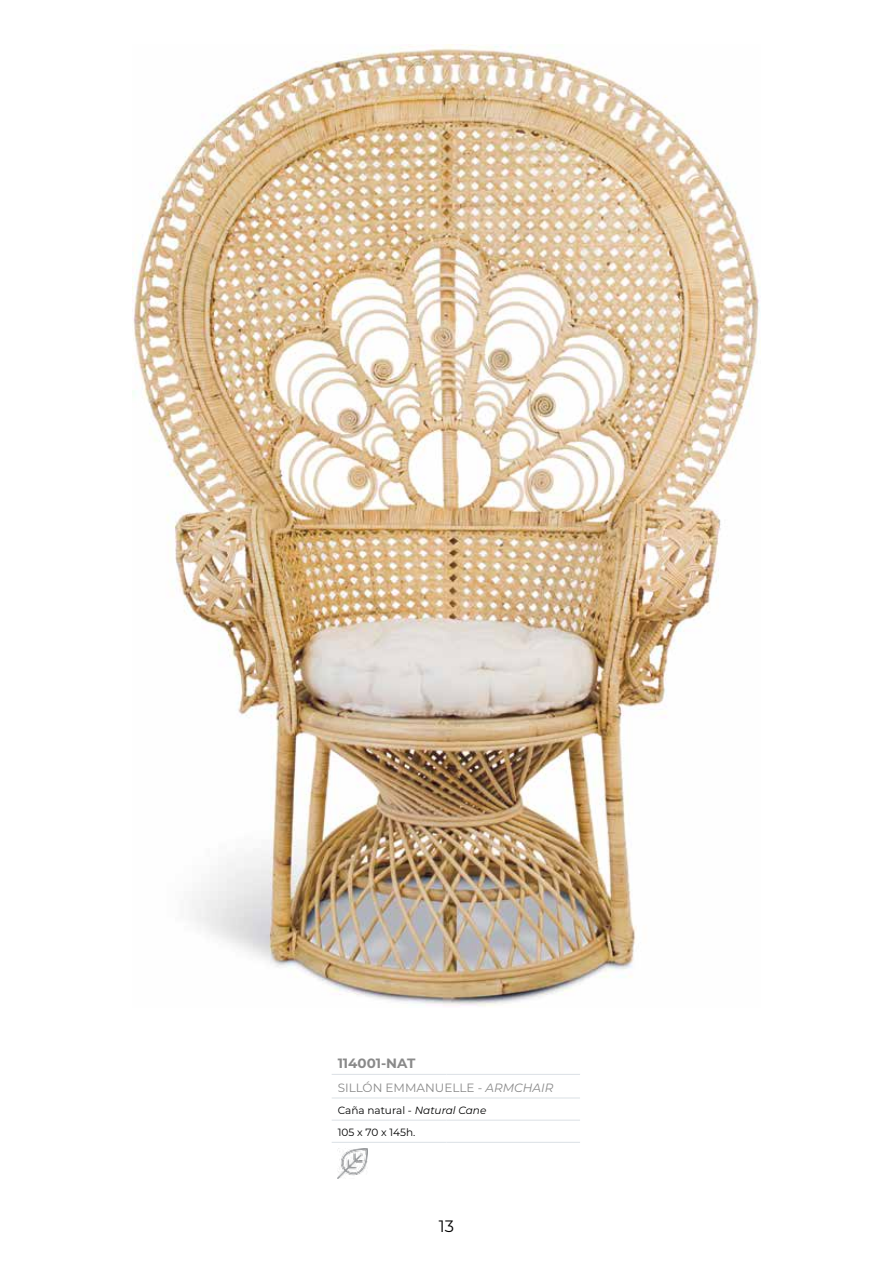
<style>
.page{position:relative;width:893px;height:1263px;background:#fff}
.page>*{position:absolute;margin:0;border:0;box-sizing:border-box;transform-origin:0 0}
.t1{font:16.5px "Montserrat";color:#000}
.t2{font:700 13.5px "Montserrat";color:#8a8a8a}
.t3{font:12px "Montserrat";color:#8a8a8a}
.t4{font:10.5px/22.2px "Montserrat";color:#000}
.s1{font-style:italic}
</style>
<div class="page">
<img style="left:132px;top:45px;width:628px;height:961px">
<hr style="left:332px;top:1074px;width:57px;height:1px;background:#dbe0e5">
<hr style="left:389px;top:1074px;width:57px;height:1px;background:#dbe0e5">
<hr style="left:446px;top:1074px;width:134px;height:1px;background:#dbe0e5">
<hr style="left:332px;top:1098px;width:57px;height:1px;background:#dbe0e5">
<hr style="left:389px;top:1098px;width:57px;height:1px;background:#dbe0e5">
<hr style="left:446px;top:1098px;width:134px;height:1px;background:#dbe0e5">
<hr style="left:332px;top:1120px;width:57px;height:1px;background:#dbe0e5">
<hr style="left:389px;top:1120px;width:57px;height:1px;background:#dbe0e5">
<hr style="left:446px;top:1120px;width:134px;height:1px;background:#dbe0e5">
<hr style="left:332px;top:1142px;width:57px;height:1px;background:#dbe0e5">
<hr style="left:389px;top:1142px;width:57px;height:1px;background:#dbe0e5">
<hr style="left:446px;top:1142px;width:134px;height:1px;background:#dbe0e5">
<img style="left:338px;top:1148px;width:29px;height:30px">
<p class="t2" style="left:338px;top:1054px;width:79px">114001-NAT</p>
<p class="t3" style="left:338px;top:1079px;width:217px">SILLÓN EMMANUELLE - <span class="s1">ARMCHAIR</span></p>
<p class="t4" style="left:338px;top:1099px;width:150px">Caña natural - <span class="s1">Natural Cane<br></span>105 x 70 x 145h.</p>
<h1 class="t1" style="left:439px;top:1215px;width:17px">13</h1>
</div>
